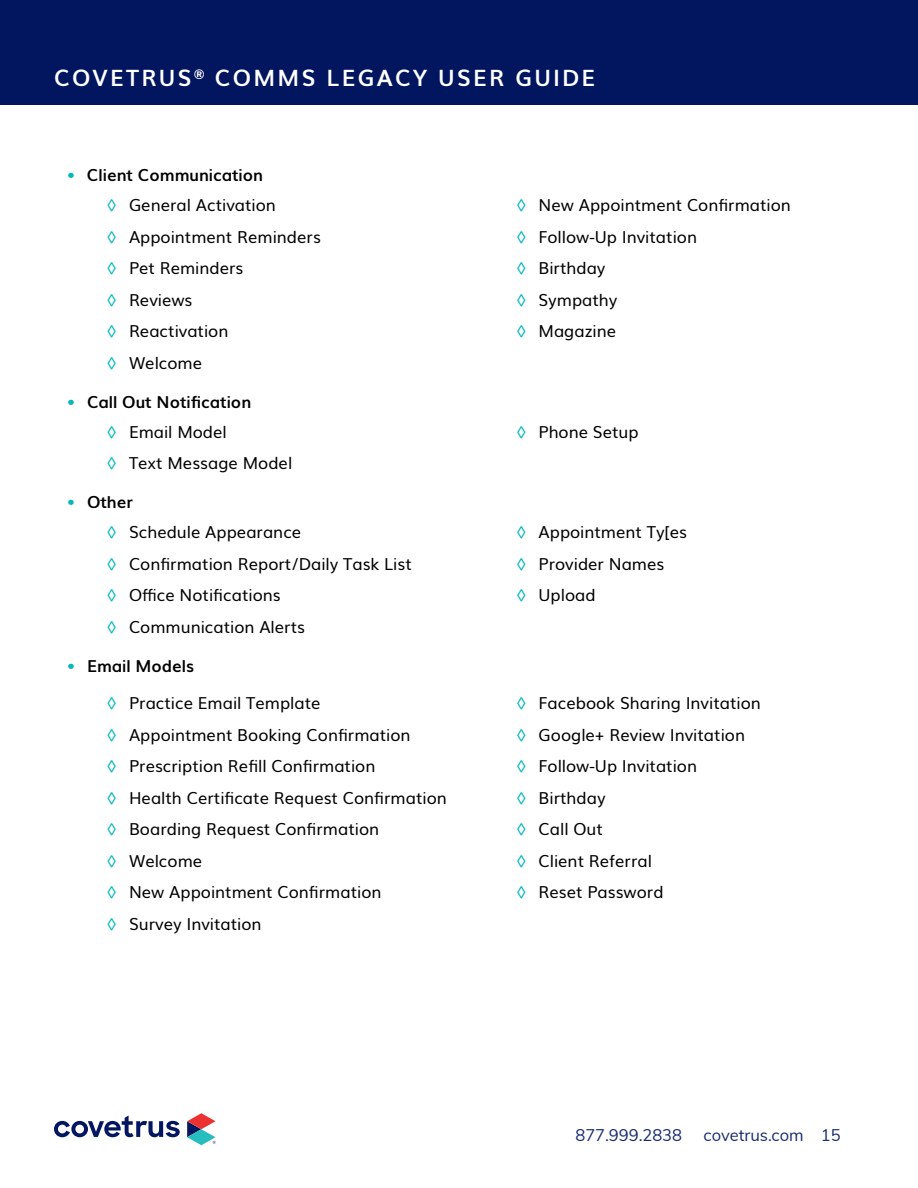
<style>
.page{position:relative;width:918px;height:1188px;background:#fff}
.page>*{position:absolute;margin:0;border:0;box-sizing:border-box;transform-origin:0 0}
.t1{font:700 22.5px "Muli";letter-spacing:.1em;color:#fff}
.t2{font:16.5px/31.5px "Muli";color:#000}
.t3{font:700 16.5px/30px "Muli";color:#000}
.t4{font:16.5px "Mulish";color:#182b70}
.s1{color:#00b8be}
.s2{font-weight:400;color:#00b8be}
.s3{font-weight:400}
.s4{font-weight:700;color:#00b8be}
.s5{font-weight:700}
</style>
<div class="page">
<div style="left:0;top:0;width:918px;height:104px;background:#021660"></div>
<svg style="left:54px;top:1115px;width:126px;height:22px"></svg>
<svg style="left:187px;top:1113px;width:29px;height:32px"></svg>
<h1 class="t1" style="left:54px;top:60px;width:543px">COVETRUS<sup>®</sup> COMMS LEGACY USER GUIDE</h1>
<p class="t3" style="left:107px;top:159px;width:171px;text-indent:-40px"><span class="s1">•</span> Client Communication <span class="s2">◊</span> <span class="s3">General Activation</span></p>
<p class="t2" style="left:107px;top:220px;width:215px"><span class="s1">◊</span> Appointment Reminders <span class="s1">◊</span> Pet Reminders<br><span class="s1">◊</span> Reviews<br><span class="s1">◊</span> Reactivation<br><span class="s1">◊</span> Welcome</p>
<p class="t3" style="left:107px;top:386px;width:146px;text-indent:-40px"><span class="s1">•</span> Call Out Notification <span class="s2">◊</span> <span class="s3">Email Model</span></p>
<p class="t2" style="left:107px;top:446px;width:187px"><span class="s1">◊</span> Text Message Model</p>
<p class="t2" style="left:107px;top:486px;width:196px;line-height:30px;text-indent:-40px"><span class="s4">•</span> <span class="s5">Other<br></span><span class="s1">◊</span> Schedule Appearance</p>
<p class="t2" style="left:107px;top:547px;width:306px"><span class="s1">◊</span> Confirmation Report/Daily Task List <span class="s1">◊</span> Office Notifications<br><span class="s1">◊</span> Communication Alerts</p>
<p class="t2" style="left:516px;top:188px;width:276px"><span class="s1">◊</span> New Appointment Confirmation <span class="s1">◊</span> Follow-Up Invitation<br><span class="s1">◊</span> Birthday<br><span class="s1">◊</span> Sympathy<br><span class="s1">◊</span> Magazine</p>
<p class="t2" style="left:516px;top:415px;width:124px"><span class="s1">◊</span> Phone Setup</p>
<p class="t2" style="left:516px;top:515px;width:172px"><span class="s1">◊</span> Appointment Ty[es <span class="s1">◊</span> Provider Names<br><span class="s1">◊</span> Upload</p>
<p class="t3" style="left:67px;top:650px;width:129px"><span class="s1">•</span> Email Models</p>
<p class="t2" style="left:107px;top:686px;width:341px"><span class="s1">◊</span> Practice Email Template<br><span class="s1">◊</span> Appointment Booking Confirmation<br><span class="s1">◊</span> Prescription Refill Confirmation<br><span class="s1">◊</span> Health Certificate Request Confirmation <span class="s1">◊</span> Boarding Request Confirmation<br><span class="s1">◊</span> Welcome<br><span class="s1">◊</span> New Appointment Confirmation<br><span class="s1">◊</span> Survey Invitation</p>
<p class="t2" style="left:517px;top:686px;width:246px"><span class="s1">◊</span> Facebook Sharing Invitation <span class="s1">◊</span> Google+ Review Invitation<br><span class="s1">◊</span> Follow-Up Invitation<br><span class="s1">◊</span> Birthday<br><span class="s1">◊</span> Call Out<br><span class="s1">◊</span> Client Referral<br><span class="s1">◊</span> Reset Password</p>
<p class="t4" style="left:575px;top:1123px;width:108px">877.999.2838</p>
<p class="t4" style="left:704px;top:1123px;width:139px">covetrus.com 15</p>
</div>
